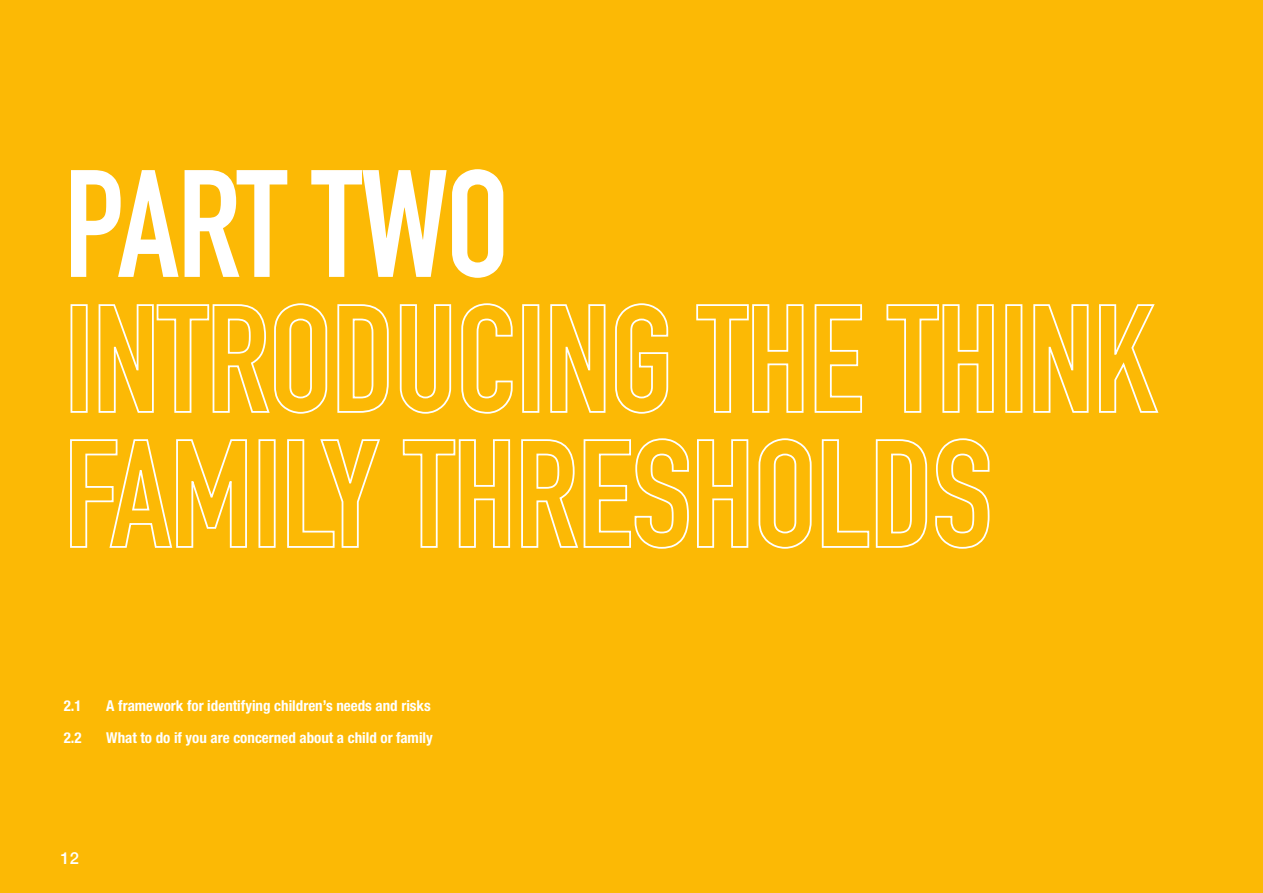
<style>
.page{position:relative;width:1263px;height:893px;background:#fcb905}
.page>*{position:absolute;margin:0;border:0;box-sizing:border-box;transform-origin:0 0}
.t1{font:700 150px "DIN Condensed";letter-spacing:-.02em;color:#fff}
.t2{font:500 16.5px "Helvetica Neue";color:#fff}
.t3{font:700 condensed 15px "Helvetica Neue LT";color:#fff}
</style>
<div class="page">
<div style="left:71px;top:304px;width:17px;height:109px;border:2px solid #fff"></div>
<svg style="left:98px;top:303px;width:230px;height:111px"></svg>
<svg style="left:337px;top:304px;width:52px;height:109px"></svg>
<svg style="left:399px;top:304px;width:53px;height:110px"></svg>
<svg style="left:461px;top:303px;width:52px;height:111px"></svg>
<div style="left:522px;top:304px;width:17px;height:109px;border:2px solid #fff"></div>
<svg style="left:550px;top:304px;width:56px;height:109px"></svg>
<svg style="left:615px;top:303px;width:54px;height:111px"></svg>
<svg style="left:696px;top:304px;width:108px;height:109px"></svg>
<svg style="left:814px;top:304px;width:49px;height:109px"></svg>
<svg style="left:886px;top:304px;width:108px;height:109px"></svg>
<div style="left:1005px;top:304px;width:17px;height:109px;border:2px solid #fff"></div>
<svg style="left:1033px;top:304px;width:56px;height:109px"></svg>
<svg style="left:1099px;top:304px;width:60px;height:109px"></svg>
<svg style="left:70px;top:439px;width:177px;height:109px"></svg>
<div style="left:258px;top:439px;width:18px;height:109px;border:2px solid #fff"></div>
<svg style="left:287px;top:439px;width:93px;height:109px"></svg>
<svg style="left:402px;top:439px;width:109px;height:109px"></svg>
<svg style="left:521px;top:438px;width:168px;height:111px"></svg>
<svg style="left:697px;top:439px;width:52px;height:109px"></svg>
<svg style="left:758px;top:438px;width:54px;height:111px"></svg>
<svg style="left:821px;top:439px;width:107px;height:109px"></svg>
<svg style="left:935px;top:438px;width:55px;height:111px"></svg>
<h1 class="t1" style="left:64px;top:136px;width:447px">PART TWO</h1>
<p class="t3" style="left:64px;top:697px;width:19px">2.1</p>
<p class="t3" style="left:106px;top:697px;width:326px">A framework for identifying children’s needs and risks</p>
<p class="t3" style="left:64px;top:729px;width:19px">2.2</p>
<p class="t3" style="left:106px;top:729px;width:328px">What to do if you are concerned about a child or family</p>
<p class="t2" style="left:61px;top:845px;width:20px">12</p>
</div>
